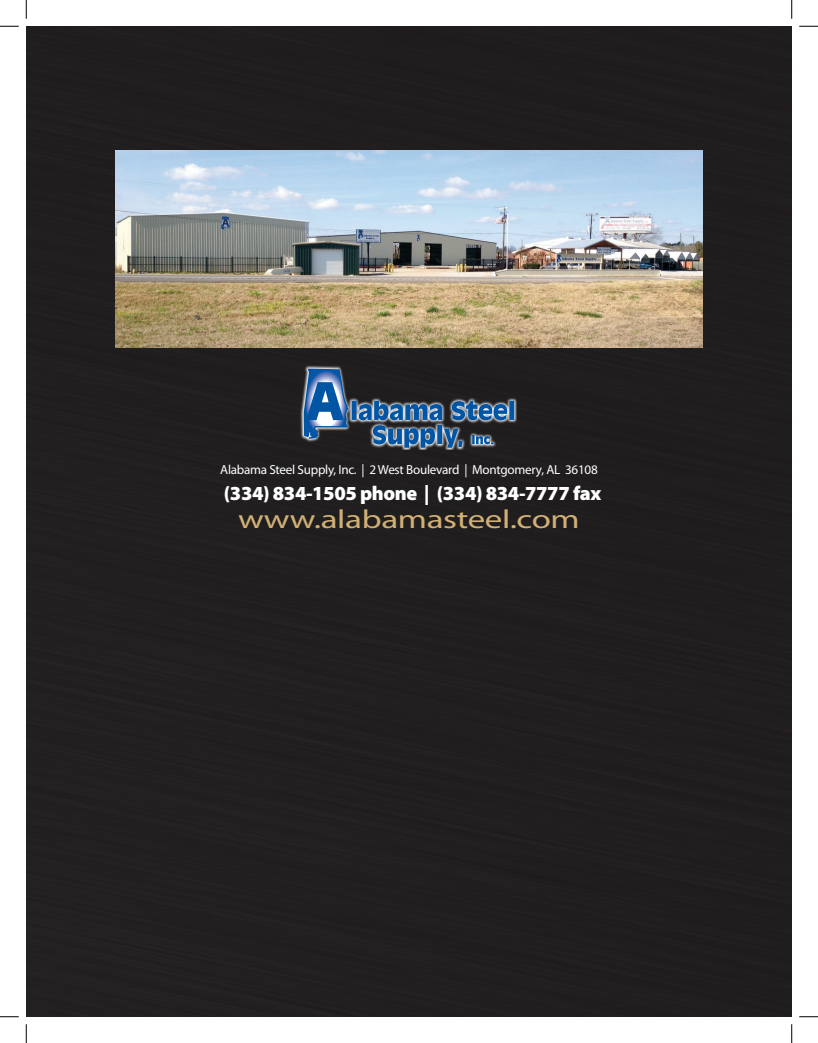
<style>
.page{position:relative;width:818px;height:1043px;background:#fff}
.page>*{position:absolute;margin:0;border:0;box-sizing:border-box;transform-origin:0 0}
.t1{font:26.25px "Myriad Pro";letter-spacing:-.01em;color:#d0b074;scale:1.33 1}
.t2{font:900 20px "Myriad Pro";letter-spacing:-.02em;color:#fff}
.t3{font:13.12px "Myriad Pro";letter-spacing:-.02em;color:#fff}
</style>
<div class="page">
<div style="left:26px;top:26px;width:765px;height:990px;background:#211e1f"></div>
<div style="left:288px;top:366px;width:228px;height:96px;background:#231f20"></div>
<svg style="left:299px;top:364px;width:217px;height:86px"></svg>
<svg style="left:304px;top:368px;width:210px;height:80px"></svg>
<img style="left:115px;top:150px;width:587px;height:198px">
<svg style="left:0;top:25px;width:19px;height:2px"></svg>
<svg style="left:799px;top:25px;width:19px;height:2px"></svg>
<svg style="left:0;top:1016px;width:19px;height:1px"></svg>
<svg style="left:799px;top:1016px;width:19px;height:1px"></svg>
<svg style="left:25px;top:0;width:2px;height:19px"></svg>
<svg style="left:25px;top:1024px;width:2px;height:18px"></svg>
<svg style="left:791px;top:0;width:1px;height:19px"></svg>
<svg style="left:791px;top:1024px;width:1px;height:18px"></svg>
<p class="t3" style="left:220px;top:461px;width:379px">Alabama Steel Supply, Inc. | 2 West Boulevard | Montgomery, AL 36108</p>
<p class="t2" style="left:224px;top:482px;width:379px">(334) 834-1505 phone | (334) 834-7777 fax</p>
<p class="t1" style="left:238px;top:503px;width:258px">www.alabamasteel.com</p>
</div>
